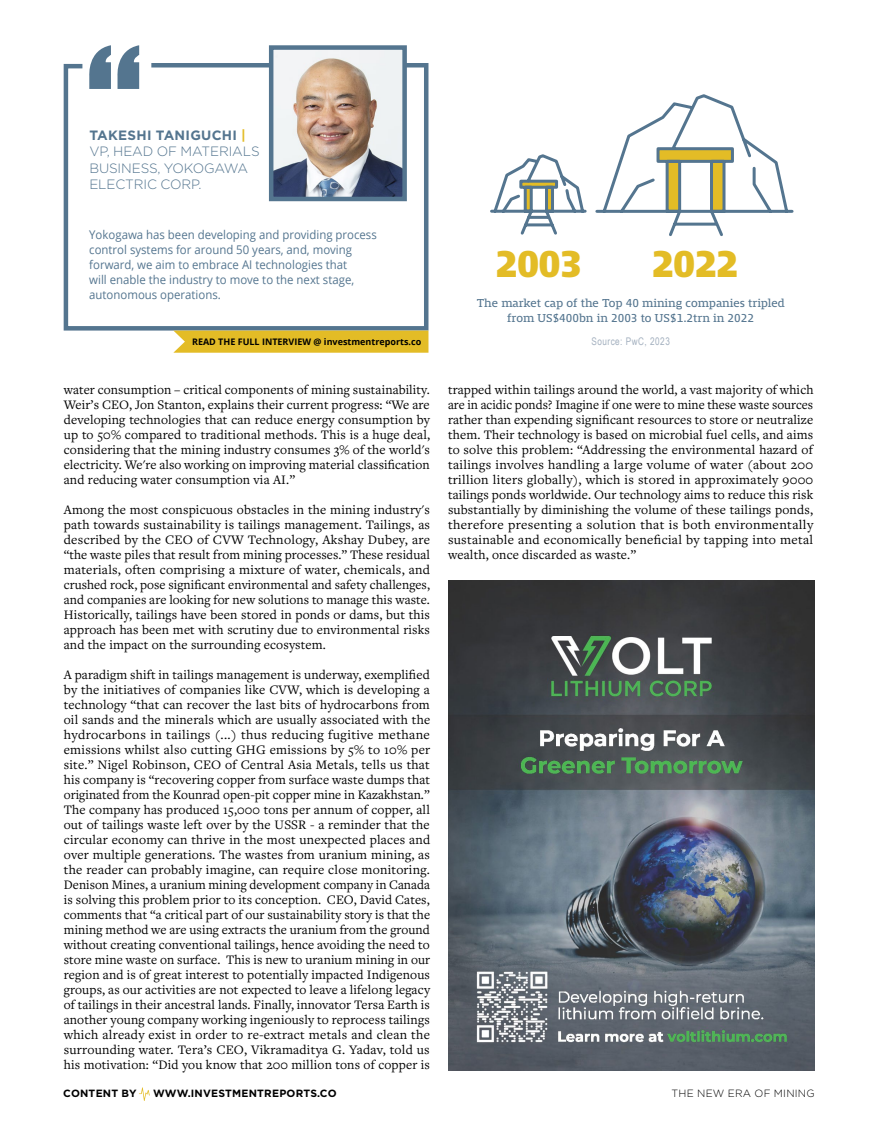
<style>
.page{position:relative;width:878px;height:1134px;background:#fff}
.page>*{position:absolute;margin:0;border:0;box-sizing:border-box;transform-origin:0 0}
.t1{font:700 expanded 39px "Mislab Std";color:#e3bc26}
.t2{font:13.5px/15px "Freight Text Pro";letter-spacing:.01em;color:#000;text-align:justify}
.t3{font:300 13.5px/16.5px "Gotham Pro";letter-spacing:-.01em;color:#54758f}
.t4{font:12px/15px "Open Sans";color:#54758f;scale:.95 1}
.t5{font:12px/15px "Mislab Std";color:#54758f;text-align:center}
.t6{font:700 10.5px "Gotham Pro";letter-spacing:.02em;color:#000}
.t7{font:300 10.5px "Gotham Pro";letter-spacing:.02em;color:#000}
.t8{font:10.5px "Arial Narrow";letter-spacing:.05em;color:#a3b0bf;scale:.95 1}
.t9{font:700 9px "Open Sans";color:#000}
.s1{font-weight:700}
.s2{font-weight:700;color:#e3bc26}
</style>
<div class="page">
<svg style="left:139px;top:1087px;width:11px;height:14px"></svg>
<svg style="left:91px;top:45px;width:48px;height:16px"></svg>
<svg style="left:63px;top:61px;width:366px;height:272px"></svg>
<img style="left:274px;top:50px;width:128px;height:146px">
<div style="left:269px;top:45px;width:138px;height:156px;border:4px solid #54758f"></div>
<svg style="left:173px;top:331px;width:255px;height:22px;background:#e4be2e"></svg>
<img style="left:449px;top:581px;width:365px;height:489px">
<svg style="left:490px;top:154px;width:97px;height:81px"></svg>
<svg style="left:595px;top:94px;width:199px;height:142px"></svg>
<p class="t3" style="left:89px;top:127px;width:172px"><span class="s1">TAKESHI TANIGUCHI</span> <span class="s2">|<br></span>VP, HEAD OF MATERIALS<br>BUSINESS, YOKOGAWA<br>ELECTRIC CORP.</p>
<p class="t4" style="left:89px;top:227px;width:304px">Yokogawa has been developing and providing process control systems for around 50 years, and, moving forward, we aim to embrace AI technologies that<br>will enable the industry to move to the next stage, autonomous operations.</p>
<p class="t9" style="left:192px;top:335px;width:231px">READ THE FULL INTERVIEW @ investmentreports.co</p>
<p class="t2" style="left:64px;top:381px;width:368px">water consumption – critical components of mining sustainability.<br>Weir’s CEO, Jon Stanton, explains their current progress: “We are developing technologies that can reduce energy consumption by up to 50% compared to traditional methods. This is a huge deal, considering that the mining industry consumes 3% of the world's electricity. We're also working on improving material classification and reducing water consumption via AI.”</p>
<p class="t2" style="left:64px;top:501px;width:368px">Among the most conspicuous obstacles in the mining industry's path towards sustainability is tailings management. Tailings, as described by the CEO of CVW Technology, Akshay Dubey, are “the waste piles that result from mining processes.” These residual materials, often comprising a mixture of water, chemicals, and crushed rock, pose significant environmental and safety challenges, and companies are looking for new solutions to manage this waste.<br>Historically, tailings have been stored in ponds or dams, but this approach has been met with scrutiny due to environmental risks and the impact on the surrounding ecosystem.</p>
<p class="t2" style="left:64px;top:666px;width:368px">A paradigm shift in tailings management is underway, exemplified by the initiatives of companies like CVW, which is developing a technology “that can recover the last bits of hydrocarbons from oil sands and the minerals which are usually associated with the hydrocarbons in tailings (...) thus reducing fugitive methane emissions whilst also cutting GHG emissions by 5% to 10% per site.” Nigel Robinson, CEO of Central Asia Metals, tells us that his company is “recovering copper from surface waste dumps that originated from the Kounrad open-pit copper mine in Kazakhstan.” The company has produced 15,000 tons per annum of copper, all out of tailings waste left over by the USSR - a reminder that the circular economy can thrive in the most unexpected places and over multiple generations. The wastes from uranium mining, as the reader can probably imagine, can require close monitoring.<br>Denison Mines, a uranium mining development company in Canada is solving this problem prior to its conception. CEO, David Cates, comments that “a critical part of our sustainability story is that the mining method we are using extracts the uranium from the ground without creating conventional tailings, hence avoiding the need to store mine waste on surface. This is new to uranium mining in our region and is of great interest to potentially impacted Indigenous groups, as our activities are not expected to leave a lifelong legacy of tailings in their ancestral lands. Finally, innovator Tersa Earth is another young company working ingeniously to reprocess tailings which already exist in order to re-extract metals and clean the surrounding water. Tera’s CEO, Vikramaditya G. Yadav, told us his motivation: “Did you know that 200 million tons of copper is</p>
<h1 class="t1" style="left:496px;top:244px;width:87px">2003</h1>
<h1 class="t1" style="left:652px;top:244px;width:87px">2022</h1>
<p class="t5" style="left:476px;top:295px;width:309px">The market cap of the Top 40 mining companies tripled from US$400bn in 2003 to US$1.2trn in 2022</p>
<p class="t8" style="left:591px;top:334px;width:84px">Source: PwC, 2023</p>
<p class="t2" style="left:448px;top:381px;width:367px">trapped within tailings around the world, a vast majority of which are in acidic ponds? Imagine if one were to mine these waste sources rather than expending significant resources to store or neutralize them. Their technology is based on microbial fuel cells, and aims to solve this problem: “Addressing the environmental hazard of tailings involves handling a large volume of water (about 200 trillion liters globally), which is stored in approximately 9000 tailings ponds worldwide. Our technology aims to reduce this risk substantially by diminishing the volume of these tailings ponds, therefore presenting a solution that is both environmentally sustainable and economically beneficial by tapping into metal wealth, once discarded as waste.”</p>
<p class="t6" style="left:63px;top:1087px;width:75px">CONTENT BY</p>
<p class="t6" style="left:153px;top:1087px;width:185px">WWW.INVESTMENTREPORTS.CO</p>
<p class="t7" style="left:671px;top:1088px;width:145px">THE NEW ERA OF MINING</p>
</div>
